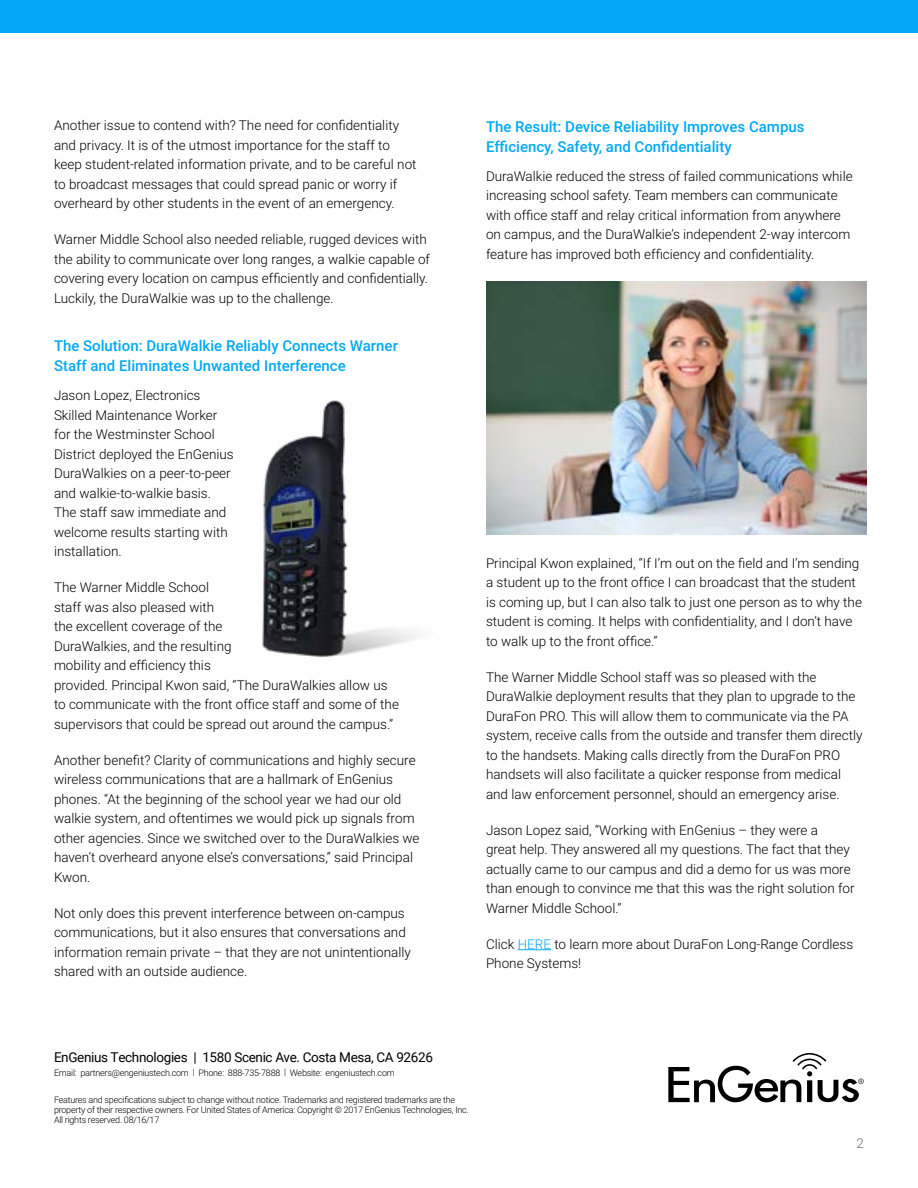
<style>
.page{position:relative;width:918px;height:1188px;background:#fff}
.page>*{position:absolute;margin:0;border:0;box-sizing:border-box;transform-origin:0 0}
.t1{font:500 15px/19.5px "Roboto";color:#03a9f4}
.t2{font:300 13.5px/19.5px "Roboto";color:#000}
.t3{font:13.5px "Roboto";letter-spacing:-.025em;color:#000}
.t4{font:300 13.5px "Roboto";color:#6d6e71}
.t5{font:300 9px/9.8px "Roboto";letter-spacing:-.025em;color:#000}
.s1{color:#03a9f4}
</style>
<div class="page">
<hr style="left:518px;top:949px;width:33px;height:1px;background:#03a9f4">
<div style="left:0;top:0;width:918px;height:32px;background:#03a9f4"></div>
<svg style="left:668px;top:1053px;width:196px;height:49px"></svg>
<img style="left:262px;top:400px;width:157px;height:257px">
<img style="left:486px;top:281px;width:380px;height:254px">
<p class="t2" style="left:54px;top:115px;width:364px">Another issue to contend with? The need for confidentiality and privacy. It is of the utmost importance for the staff to keep student-related information private, and to be careful not to broadcast messages that could spread panic or worry if overheard by other students in the event of an emergency.</p>
<p class="t2" style="left:54px;top:229px;width:378px">Warner Middle School also needed reliable, rugged devices with the ability to communicate over long ranges, a walkie capable of covering every location on campus efficiently and confidentially.<br>Luckily, the DuraWalkie was up to the challenge.</p>
<p class="t1" style="left:54px;top:336px;width:345px">The Solution: DuraWalkie Reliably Connects Warner<br>Staff and Eliminates Unwanted Interference</p>
<p class="t2" style="left:54px;top:385px;width:181px">Jason Lopez, Electronics<br>Skilled Maintenance Worker for the Westminster School<br>District deployed the EnGenius<br>DuraWalkies on a peer-to-peer and walkie-to-walkie basis.<br>The staff saw immediate and welcome results starting with installation.</p>
<p class="t2" style="left:54px;top:577px;width:347px">The Warner Middle School<br>staff was also pleased with<br>the excellent coverage of the<br>DuraWalkies, and the resulting<br>mobility and efficiency this<br>provided. Principal Kwon said, “The DuraWalkies allow us to communicate with the front office staff and some of the supervisors that could be spread out around the campus.”</p>
<p class="t2" style="left:54px;top:749px;width:367px">Another benefit? Clarity of communications and highly secure wireless communications that are a hallmark of EnGenius phones. “At the beginning of the school year we had our old walkie system, and oftentimes we would pick up signals from other agencies. Since we switched over to the DuraWalkies we haven’t overheard anyone else’s conversations,” said Principal Kwon.</p>
<p class="t2" style="left:54px;top:902px;width:358px">Not only does this prevent interference between on-campus communications, but it also ensures that conversations and information remain private – that they are not unintentionally shared with an outside audience.</p>
<p class="t1" style="left:486px;top:116px;width:320px">The Result: Device Reliability Improves Campus<br>Efficiency, Safety, and Confidentiality</p>
<p class="t2" style="left:486px;top:166px;width:368px">DuraWalkie reduced the stress of failed communications while increasing school safety. Team members can communicate with office staff and relay critical information from anywhere on campus, and the DuraWalkie’s independent 2-way intercom feature has improved both efficiency and confidentiality.</p>
<p class="t2" style="left:486px;top:553px;width:378px">Principal Kwon explained, “If I’m out on the field and I’m sending a student up to the front office I can broadcast that the student is coming up, but I can also talk to just one person as to why the student is coming. It helps with confidentiality, and I don’t have to walk up to the front office.”</p>
<p class="t2" style="left:486px;top:667px;width:378px">The Warner Middle School staff was so pleased with the DuraWalkie deployment results that they plan to upgrade to the DuraFon PRO. This will allow them to communicate via the PA system, receive calls from the outside and transfer them directly to the handsets. Making calls directly from the DuraFon PRO handsets will also facilitate a quicker response from medical and law enforcement personnel, should an emergency arise.</p>
<p class="t2" style="left:486px;top:820px;width:370px">Jason Lopez said, “Working with EnGenius – they were a<br>great help. They answered all my questions. The fact that they actually came to our campus and did a demo for us was more than enough to convince me that this was the right solution for Warner Middle School.”</p>
<p class="t2" style="left:486px;top:934px;width:369px">Click <span class="s1">HERE</span> to learn more about DuraFon Long-Range Cordless<br>Phone Systems!</p>
<p class="t3" style="left:54px;top:1048px;width:380px">EnGenius Technologies | 1580 Scenic Ave. Costa Mesa, CA 92626</p>
<p class="t5" style="left:54px;top:1068px;width:342px">Email: partners@engeniustech.com | Phone: 888-735-7888 | Website: engeniustech.com</p>
<p class="t5" style="left:54px;top:1095px;width:416px">Features and specifications subject to change without notice. Trademarks and registered trademarks are the property of their respective owners. For United States of America: Copyright © 2017 EnGenius Technologies, Inc.<br>All rights reserved. 08/16/17</p>
<p class="t4" style="left:857px;top:1133px;width:9px">2</p>
</div>
